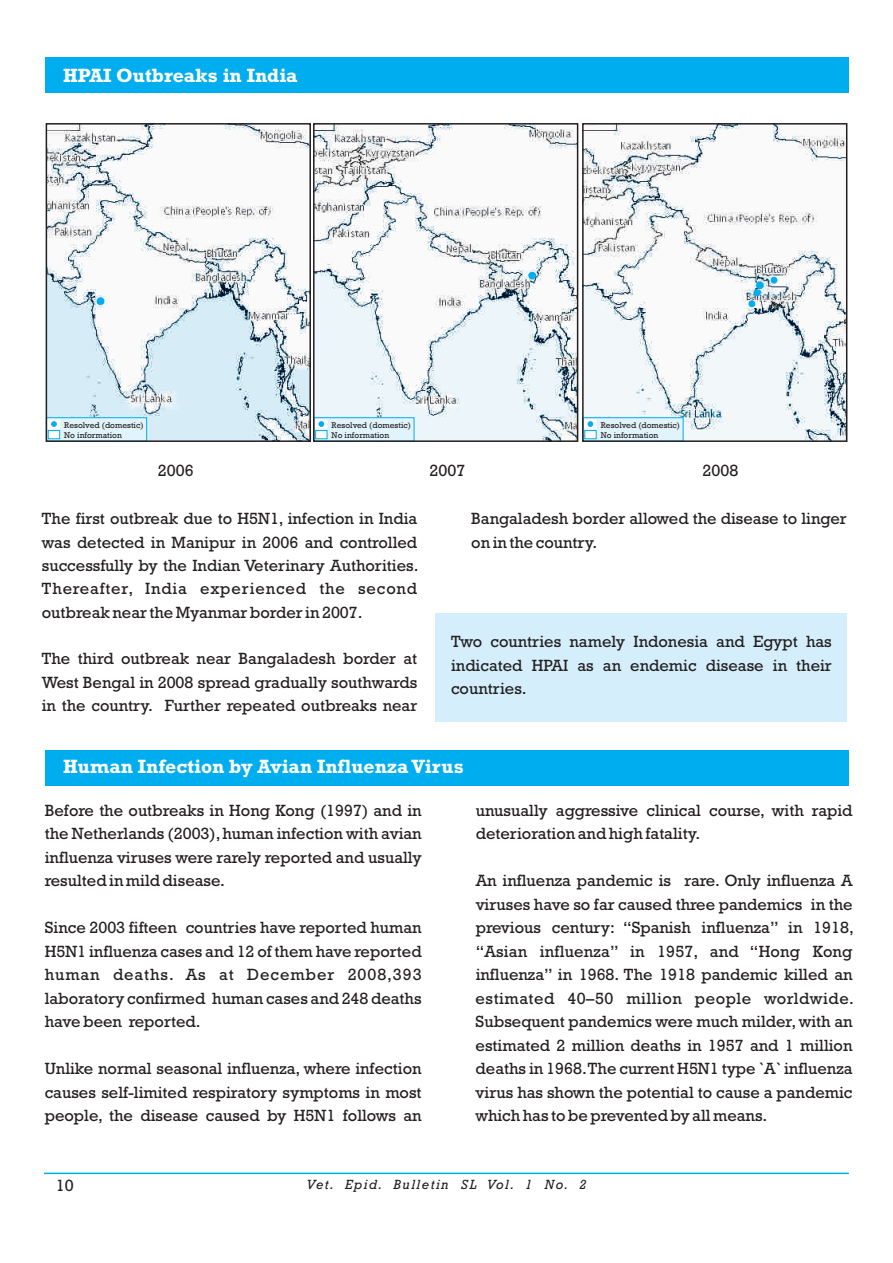
<style>
.page{position:relative;width:893px;height:1263px;background:#fff}
.page>*{position:absolute;margin:0;border:0;box-sizing:border-box;transform-origin:0 0}
.t1{font:700 19.5px "Rockwell";color:#fff}
.t2{font:16.5px/23.4px "Rockwell";color:#231f20;text-align:justify}
.t3{font:16.5px "Rockwell";letter-spacing:.03em;color:#231f20}
.t4{font:16.5px "Rockwell";letter-spacing:.055em;color:#231f20}
.t5{font:italic 13.5px "Rockwell";letter-spacing:.105em;color:#231f20}
.t6{font:8.4px/9.9px "Rockwell";color:#231f20}
</style>
<div class="page">
<div style="left:44px;top:57px;width:804px;height:36px;background:#00aeef"></div>
<div style="left:44px;top:750px;width:804px;height:36px;background:#00aeef"></div>
<hr style="left:44px;top:1172px;width:805px;height:2px;background:#00aeef">
<img style="left:584px;top:125px;width:261px;height:315px">
<svg style="left:771px;top:277px;width:6px;height:6px"></svg>
<div style="left:757px;top:282px;width:6px;height:7px;background:#00aeef;border:1px solid #00aeef;border-radius:50%"></div>
<svg style="left:753px;top:289px;width:7px;height:7px"></svg>
<svg style="left:755px;top:284px;width:6px;height:10px"></svg>
<svg style="left:749px;top:300px;width:6px;height:7px"></svg>
<img style="left:315px;top:125px;width:261px;height:315px">
<div style="left:529px;top:272px;width:6px;height:7px;background:#00aeef;border:1px solid #00aeef;border-radius:50%"></div>
<img style="left:48px;top:125px;width:261px;height:315px">
<svg style="left:98px;top:298px;width:6px;height:6px"></svg>
<svg style="left:315px;top:417px;width:100px;height:23px"></svg>
<svg style="left:584px;top:417px;width:100px;height:23px"></svg>
<svg style="left:48px;top:417px;width:99px;height:23px"></svg>
<div style="left:582px;top:123px;width:265px;height:319px;border:1px solid #231f20"></div>
<div style="left:313px;top:123px;width:265px;height:319px;border:1px solid #231f20"></div>
<div style="left:46px;top:123px;width:265px;height:319px;border:1px solid #231f20"></div>
<div style="left:436px;top:613px;width:411px;height:108px;background:#d4effb"></div>
<p class="t1" style="left:63px;top:68px;width:236px">HPAI Outbreaks in India</p>
<p class="t6" style="left:64px;top:421px;width:81px">Resolved (domestic)<br>No information</p>
<p class="t6" style="left:332px;top:421px;width:81px">Resolved (domestic)<br>No information</p>
<p class="t6" style="left:601px;top:421px;width:81px">Resolved (domestic)<br>No information</p>
<p class="t2" style="left:158px;top:460px;width:37px">2006</p>
<p class="t2" style="left:430px;top:460px;width:37px">2007</p>
<p class="t2" style="left:703px;top:460px;width:37px">2008</p>
<p class="t2" style="left:42px;top:509px;width:377px">The first outbreak due to H5N1, infection in India</p>
<p class="t2" style="left:471px;top:509px;width:377px">Bangaladesh border allowed the disease to linger</p>
<p class="t2" style="left:42px;top:532px;width:377px">was detected in Manipur in 2006 and controlled</p>
<p class="t2" style="left:471px;top:532px;width:127px">on in the country.</p>
<p class="t2" style="left:42px;top:555px;width:378px">successfully by the Indian Veterinary Authorities.<br>Thereafter, India experienced the second outbreak near the Myanmar border in 2007.</p>
<p class="t2" style="left:42px;top:649px;width:377px">The third outbreak near Bangaladesh border at West Bengal in 2008 spread gradually southwards in the country. Further repeated outbreaks near</p>
<p class="t2" style="left:451px;top:632px;width:382px">Two countries namely Indonesia and Egypt has indicated HPAI as an endemic disease in their countries.</p>
<p class="t1" style="left:63px;top:759px;width:402px">Human Infection by Avian Influenza Virus</p>
<p class="t2" style="left:45px;top:800px;width:378px">Before the outbreaks in Hong Kong (1997) and in</p>
<p class="t2" style="left:476px;top:800px;width:378px">unusually aggressive clinical course, with rapid</p>
<p class="t2" style="left:45px;top:824px;width:378px">the Netherlands (2003),human infection with avian</p>
<p class="t2" style="left:476px;top:824px;width:226px">deterioration and high fatality.</p>
<p class="t2" style="left:45px;top:847px;width:378px">influenza viruses were rarely reported and usually resulted in mild disease.</p>
<p class="t2" style="left:476px;top:870px;width:378px">An influenza pandemic is rare. Only influenza A viruses have so far caused three pandemics in the</p>
<p class="t2" style="left:45px;top:918px;width:378px">Since 2003 fifteen countries have reported human</p>
<p class="t2" style="left:476px;top:918px;width:380px">previous century: “Spanish influenza” in 1918,</p>
<p class="t2" style="left:45px;top:941px;width:378px">H5N1 influenza cases and 12 of them have reported</p>
<p class="t2" style="left:476px;top:941px;width:378px">“Asian influenza” in 1957, and “Hong Kong</p>
<p class="t4" style="left:45px;top:969px;width:378px">human deaths. As at December 2008,393</p>
<p class="t2" style="left:476px;top:965px;width:378px">influenza” in 1968. The 1918 pandemic killed an</p>
<p class="t2" style="left:45px;top:988px;width:378px">laboratory confirmed human cases and 248 deaths</p>
<p class="t3" style="left:476px;top:992px;width:380px">estimated 40–50 million people worldwide.</p>
<p class="t2" style="left:45px;top:1012px;width:157px">have been reported.</p>
<p class="t2" style="left:476px;top:1012px;width:378px">Subsequent pandemics were much milder,with an estimated 2 million deaths in 1957 and 1 million</p>
<p class="t2" style="left:45px;top:1059px;width:378px">Unlike normal seasonal influenza, where infection</p>
<p class="t2" style="left:476px;top:1059px;width:378px">deaths in 1968.The current H5N1 type `A` influenza</p>
<p class="t2" style="left:45px;top:1082px;width:378px">causes self-limited respiratory symptoms in most</p>
<p class="t2" style="left:476px;top:1082px;width:378px">virus has shown the potential to cause a pandemic</p>
<p class="t2" style="left:45px;top:1106px;width:378px">people, the disease caused by H5N1 follows an</p>
<p class="t2" style="left:476px;top:1106px;width:293px">which has to be prevented by all means.</p>
<p class="t2" style="left:56px;top:1175px;width:19px">10</p>
<p class="t5" style="left:307px;top:1179px;width:281px">Vet. Epid. Bulletin SL Vol. 1 No. 2</p>
</div>
